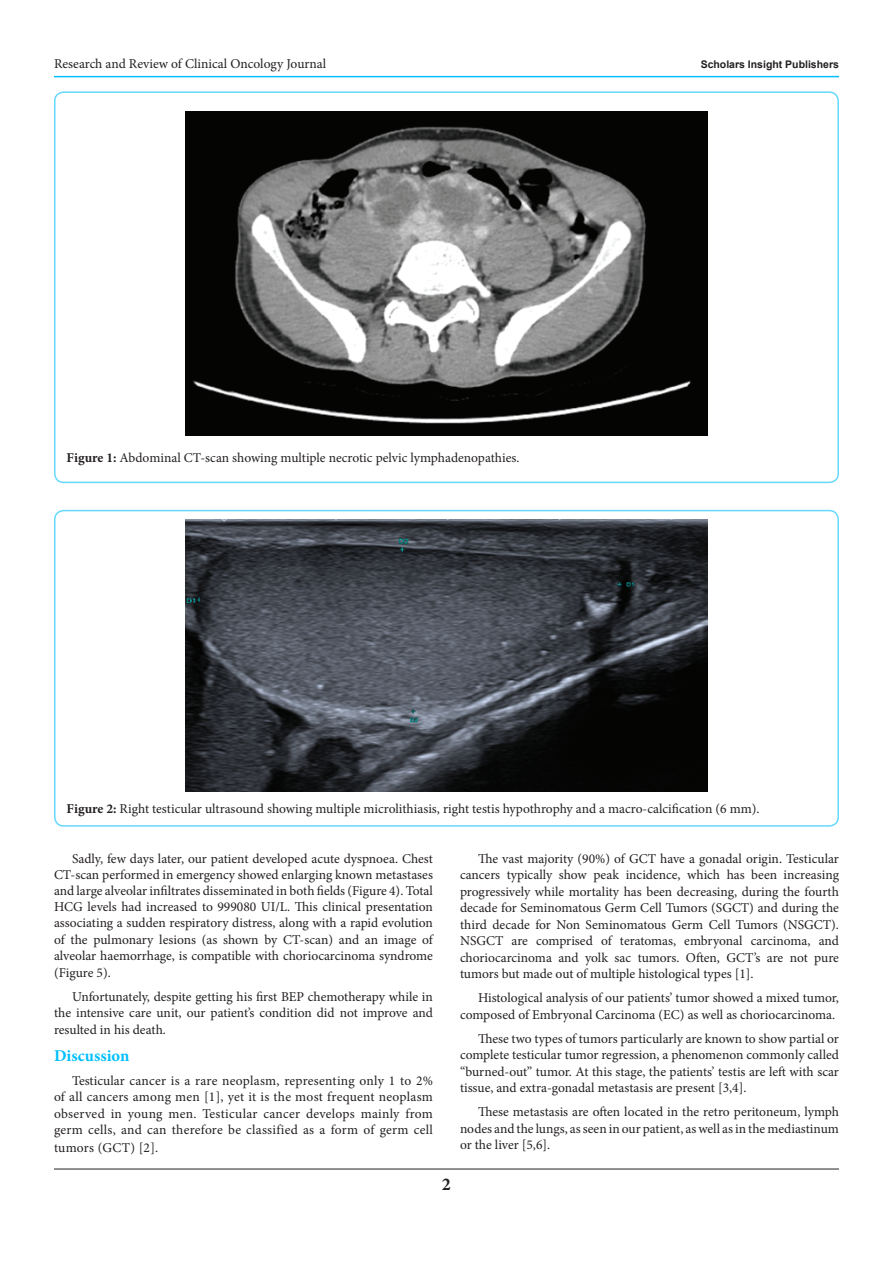
<style>
.page{position:relative;width:893px;height:1263px;background:#fff}
.page>*{position:absolute;margin:0;border:0;box-sizing:border-box;transform-origin:0 0}
.t1{font:700 18px "Minion Pro";color:#231f20}
.t2{font:700 16.5px "Minion Pro";color:#00bffe}
.t3{font:13.5px/16.5px "Minion Pro";color:#231f20;text-align:justify}
.t4{font:700 10.5px "Arial";color:#231f20}
.s1{font-weight:700}
</style>
<div class="page">
<hr style="left:54px;top:1169px;width:785px;height:1px;background:#231f20">
<hr style="left:54px;top:76px;width:785px;height:1px;background:#00bffe">
<div style="left:54px;top:91px;width:785px;height:392px;border:2px solid #00bffe;border-radius:9px"></div>
<img style="left:185px;top:112px;width:523px;height:323px">
<div style="left:54px;top:510px;width:785px;height:317px;border:2px solid #00bffe;border-radius:9px"></div>
<img style="left:185px;top:520px;width:523px;height:271px">
<p class="t3" style="left:54px;top:56px;width:274px">Research and Review of Clinical Oncology Journal</p>
<p class="t4" style="left:701px;top:57px;width:140px">Scholars Insight Publishers</p>
<p class="t3" style="left:67px;top:450px;width:454px"><span class="s1">Figure 1:</span> Abdominal CT-scan showing multiple necrotic pelvic lymphadenopathies.</p>
<p class="t3" style="left:67px;top:800px;width:694px"><span class="s1">Figure 2:</span> Right testicular ultrasound showing multiple microlithiasis, right testis hypothrophy and a macro-calcification (6 mm).</p>
<p class="t3" style="left:54px;top:850px;width:380px;text-indent:18px">Sadly, few days later, our patient developed acute dyspnoea. Chest CT-scan performed in emergency showed enlarging known metastases and large alveolar infiltrates disseminated in both fields (Figure 4). Total HCG levels had increased to 999080 UI/L. This clinical presentation associating a sudden respiratory distress, along with a rapid evolution of the pulmonary lesions (as shown by CT-scan) and an image of alveolar haemorrhage, is compatible with choriocarcinoma syndrome (Figure 5).</p>
<p class="t3" style="left:54px;top:988px;width:380px;text-indent:18px">Unfortunately, despite getting his first BEP chemotherapy while in the intensive care unit, our patient’s condition did not improve and resulted in his death.</p>
<p class="t2" style="left:54px;top:1044px;width:77px">Discussion</p>
<p class="t3" style="left:54px;top:1072px;width:380px;text-indent:18px">Testicular cancer is a rare neoplasm, representing only 1 to 2% of all cancers among men [1], yet it is the most frequent neoplasm observed in young men. Testicular cancer develops mainly from germ cells, and can therefore be classified as a form of germ cell tumors (GCT) [2].</p>
<p class="t3" style="left:460px;top:850px;width:380px;text-indent:18px">The vast majority (90%) of GCT have a gonadal origin. Testicular cancers typically show peak incidence, which has been increasing progressively while mortality has been decreasing, during the fourth decade for Seminomatous Germ Cell Tumors (SGCT) and during the third decade for Non Seminomatous Germ Cell Tumors (NSGCT).<br>NSGCT are comprised of teratomas, embryonal carcinoma, and choriocarcinoma and yolk sac tumors. Often, GCT’s are not pure tumors but made out of multiple histological types [1].</p>
<p class="t3" style="left:460px;top:990px;width:380px;text-align:right">Histological analysis of our patients’ tumor showed a mixed tumor, composed of Embryonal Carcinoma (EC) as well as choriocarcinoma.</p>
<p class="t3" style="left:460px;top:1030px;width:380px;text-indent:18px">These two types of tumors particularly are known to show partial or complete testicular tumor regression, a phenomenon commonly called “burned-out” tumor. At this stage, the patients’ testis are left with scar tissue, and extra-gonadal metastasis are present [3,4].</p>
<p class="t3" style="left:460px;top:1104px;width:380px;text-indent:18px">These metastasis are often located in the retro peritoneum, lymph nodes and the lungs, as seen in our patient, as well as in the mediastinum or the liver [5,6].</p>
<p class="t1" style="left:442px;top:1171px;width:10px">2</p>
</div>
